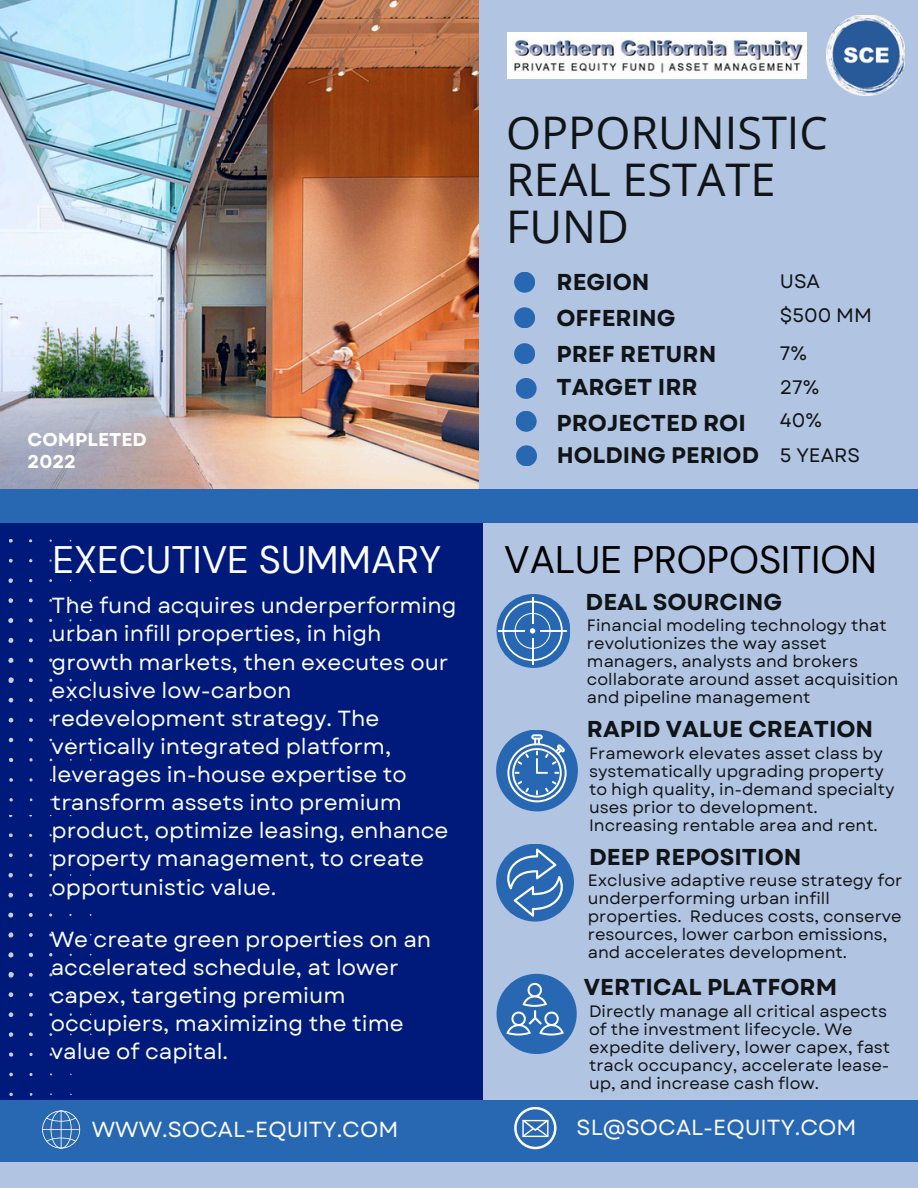
<style>
.page{position:relative;width:918px;height:1188px;background:#b1c5e2}
.page>*{position:absolute;margin:0;border:0;box-sizing:border-box;transform-origin:0 0}
.t1{font:45px/47.2px "Open Sans";color:#111417}
.t2{font:38.25px "DM Sans";color:#fefefe}
.t3{font:38.25px "DM Sans";color:#000}
.t4{font:700 22.95px "Garet";color:#111417}
.t5{font:700 22.5px "Garet";color:#111417}
.t6{font:21.9px/28.2px "Garet";color:#fefefe}
.t7{font:21.75px "Garet";color:#fdfdfd}
.t8{font:19.5px "Garet";color:#111417}
.t9{font:700 18.45px/21.3px "Garet";color:#fff}
.t10{font:16.5px/18px "Garet";color:#111417}
</style>
<div class="page">
<img style="left:0;top:0;width:478px;height:489px">
<div style="left:0;top:522px;width:483px;height:578px;background:#001a7b"></div>
<svg style="left:8px;top:972px;width:6px;height:6px"></svg>
<svg style="left:29px;top:1073px;width:4px;height:3px"></svg>
<svg style="left:8px;top:952px;width:6px;height:6px"></svg>
<svg style="left:29px;top:893px;width:4px;height:4px"></svg>
<svg style="left:9px;top:833px;width:4px;height:4px"></svg>
<svg style="left:29px;top:953px;width:4px;height:4px"></svg>
<svg style="left:8px;top:873px;width:5px;height:5px"></svg>
<svg style="left:8px;top:932px;width:5px;height:6px"></svg>
<svg style="left:9px;top:1093px;width:4px;height:3px"></svg>
<svg style="left:49px;top:953px;width:4px;height:4px"></svg>
<svg style="left:9px;top:1032px;width:4px;height:5px"></svg>
<svg style="left:8px;top:893px;width:5px;height:5px"></svg>
<svg style="left:9px;top:1073px;width:4px;height:3px"></svg>
<svg style="left:29px;top:913px;width:4px;height:4px"></svg>
<svg style="left:9px;top:1012px;width:4px;height:5px"></svg>
<svg style="left:49px;top:913px;width:3px;height:4px"></svg>
<svg style="left:9px;top:1052px;width:4px;height:5px"></svg>
<svg style="left:8px;top:913px;width:5px;height:5px"></svg>
<svg style="left:29px;top:1032px;width:4px;height:4px"></svg>
<svg style="left:29px;top:1053px;width:4px;height:3px"></svg>
<svg style="left:9px;top:853px;width:4px;height:4px"></svg>
<svg style="left:8px;top:992px;width:5px;height:5px"></svg>
<svg style="left:29px;top:993px;width:4px;height:4px"></svg>
<svg style="left:29px;top:873px;width:4px;height:4px"></svg>
<svg style="left:29px;top:933px;width:4px;height:4px"></svg>
<svg style="left:29px;top:973px;width:4px;height:4px"></svg>
<svg style="left:29px;top:1013px;width:4px;height:4px"></svg>
<svg style="left:8px;top:677px;width:6px;height:6px"></svg>
<svg style="left:29px;top:778px;width:4px;height:4px"></svg>
<svg style="left:8px;top:658px;width:6px;height:5px"></svg>
<svg style="left:29px;top:598px;width:4px;height:5px"></svg>
<svg style="left:9px;top:539px;width:4px;height:4px"></svg>
<svg style="left:29px;top:658px;width:4px;height:4px"></svg>
<svg style="left:8px;top:578px;width:5px;height:5px"></svg>
<svg style="left:8px;top:638px;width:5px;height:5px"></svg>
<svg style="left:9px;top:798px;width:4px;height:4px"></svg>
<svg style="left:49px;top:658px;width:4px;height:4px"></svg>
<svg style="left:9px;top:738px;width:4px;height:5px"></svg>
<svg style="left:8px;top:598px;width:5px;height:5px"></svg>
<svg style="left:9px;top:778px;width:4px;height:4px"></svg>
<svg style="left:29px;top:618px;width:4px;height:4px"></svg>
<svg style="left:9px;top:718px;width:4px;height:5px"></svg>
<svg style="left:9px;top:758px;width:4px;height:4px"></svg>
<svg style="left:8px;top:618px;width:5px;height:5px"></svg>
<svg style="left:29px;top:738px;width:4px;height:4px"></svg>
<svg style="left:29px;top:758px;width:4px;height:4px"></svg>
<svg style="left:9px;top:559px;width:4px;height:4px"></svg>
<svg style="left:8px;top:698px;width:5px;height:5px"></svg>
<svg style="left:29px;top:698px;width:4px;height:4px"></svg>
<svg style="left:29px;top:579px;width:4px;height:3px"></svg>
<svg style="left:29px;top:638px;width:4px;height:4px"></svg>
<svg style="left:29px;top:678px;width:4px;height:4px"></svg>
<svg style="left:29px;top:718px;width:4px;height:4px"></svg>
<div style="left:0;top:489px;width:918px;height:33px;background:#2867b2"></div>
<div style="left:0;top:1100px;width:918px;height:62px;background:#2867b2"></div>
<div style="left:497px;top:594px;width:73px;height:74px;background:#2867b2;border-radius:50%"></div>
<div style="left:496px;top:730px;width:82px;height:81px;background:#2867b2;border-radius:50%"></div>
<div style="left:496px;top:844px;width:78px;height:78px;background:#2867b2;border-radius:50%"></div>
<div style="left:497px;top:974px;width:80px;height:80px;background:#2867b2;border-radius:50%"></div>
<div style="left:514px;top:307px;width:21px;height:21px;background:#2867b2;border-radius:50%"></div>
<img style="left:826px;top:15px;width:79px;height:81px">
<img style="left:507px;top:33px;width:300px;height:46px">
<svg style="left:502px;top:597px;width:61px;height:67px"></svg>
<hr style="left:540px;top:630px;width:26px;height:2px;background:#fff">
<hr style="left:499px;top:630px;width:26px;height:2px;background:#fff">
<svg style="left:507px;top:734px;width:60px;height:68px"></svg>
<svg style="left:506px;top:849px;width:58px;height:68px"></svg>
<svg style="left:506px;top:983px;width:58px;height:53px"></svg>
<svg style="left:42px;top:1111px;width:38px;height:38px"></svg>
<hr style="left:42px;top:1129px;width:38px;height:1px;background:#fff">
<svg style="left:514px;top:1107px;width:43px;height:42px"></svg>
<div style="left:514px;top:343px;width:21px;height:21px;background:#2867b2;border-radius:50%"></div>
<div style="left:516px;top:378px;width:21px;height:21px;background:#2867b2;border-radius:50%"></div>
<div style="left:516px;top:411px;width:21px;height:21px;background:#2867b2;border-radius:50%"></div>
<div style="left:516px;top:445px;width:21px;height:21px;background:#2867b2;border-radius:50%"></div>
<div style="left:514px;top:272px;width:21px;height:21px;background:#2867b2;border-radius:50%"></div>
<p class="t1" style="left:506px;top:108px;width:323px">OPPORUNISTIC<br>REAL ESTATE<br>FUND</p>
<h3 class="t4" style="left:557px;top:266px;width:95px">REGION</h3>
<p class="t8" style="left:780px;top:267px;width:42px">USA</p>
<h3 class="t4" style="left:557px;top:301px;width:121px">OFFERING</h3>
<p class="t8" style="left:780px;top:301px;width:94px">$500 MM</p>
<h3 class="t4" style="left:557px;top:337px;width:161px">PREF RETURN</h3>
<p class="t8" style="left:780px;top:340px;width:29px">7%</p>
<p class="t9" style="left:28px;top:429px;width:121px">COMPLETED<br>2022</p>
<p class="t2" style="left:53px;top:535px;width:390px">EXECUTIVE SUMMARY</p>
<h1 class="t6" style="left:52px;top:592px;width:406px">The fund acquires underperforming urban infill properties, in high growth markets, then executes our exclusive low-carbon redevelopment strategy. The vertically integrated platform, leverages in-house expertise to transform assets into premium product, optimize leasing, enhance property management, to create opportunistic value.</h1>
<p class="t6" style="left:51px;top:925px;width:382px">We create green properties on an accelerated schedule, at lower capex, targeting premium occupiers, maximizing the time value of capital.</p>
<p class="t4" style="left:557px;top:371px;width:143px">TARGET IRR</p>
<p class="t8" style="left:780px;top:373px;width:41px">27%</p>
<h5 class="t4" style="left:557px;top:407px;width:191px">PROJECTED ROI</h5>
<h2 class="t8" style="left:780px;top:406px;width:44px">40%</h2>
<h3 class="t5" style="left:557px;top:438px;width:204px">HOLDING PERIOD</h3>
<h3 class="t8" style="left:780px;top:442px;width:82px">5 YEARS</h3>
<p class="t3" style="left:504px;top:535px;width:374px">VALUE PROPOSITION</p>
<p class="t4" style="left:586px;top:586px;width:198px">DEAL SOURCING</p>
<h3 class="t10" style="left:587px;top:616px;width:313px">Financial modeling technology that revolutionizes the way asset managers, analysts and brokers collaborate around asset acquisition and pipeline management</h3>
<h3 class="t4" style="left:587px;top:713px;width:288px">RAPID VALUE CREATION</h3>
<h2 class="t10" style="left:589px;top:744px;width:307px">Framework elevates asset class by systematically upgrading property to high quality, in-demand specialty uses prior to development.<br>Increasing rentable area and rent.</h2>
<h5 class="t10" style="left:588px;top:872px;width:316px">Exclusive adaptive reuse strategy for underperforming urban infill properties. Reduces costs, conserve resources, lower carbon emissions, and accelerates development.</h5>
<p class="t4" style="left:589px;top:840px;width:214px">DEEP REPOSITION</p>
<h3 class="t4" style="left:584px;top:971px;width:255px">VERTICAL PLATFORM</h3>
<p class="t10" style="left:589px;top:1003px;width:303px">Directly manage all critical aspects of the investment lifecycle. We expedite delivery, lower capex, fast track occupancy, accelerate lease&shy;up, and increase cash flow.</p>
<p class="t7" style="left:92px;top:1114px;width:308px">WWW.SOCAL-EQUITY.COM</p>
<h6 class="t7" style="left:577px;top:1112px;width:281px">SL@SOCAL-EQUITY.COM</h6>
</div>
